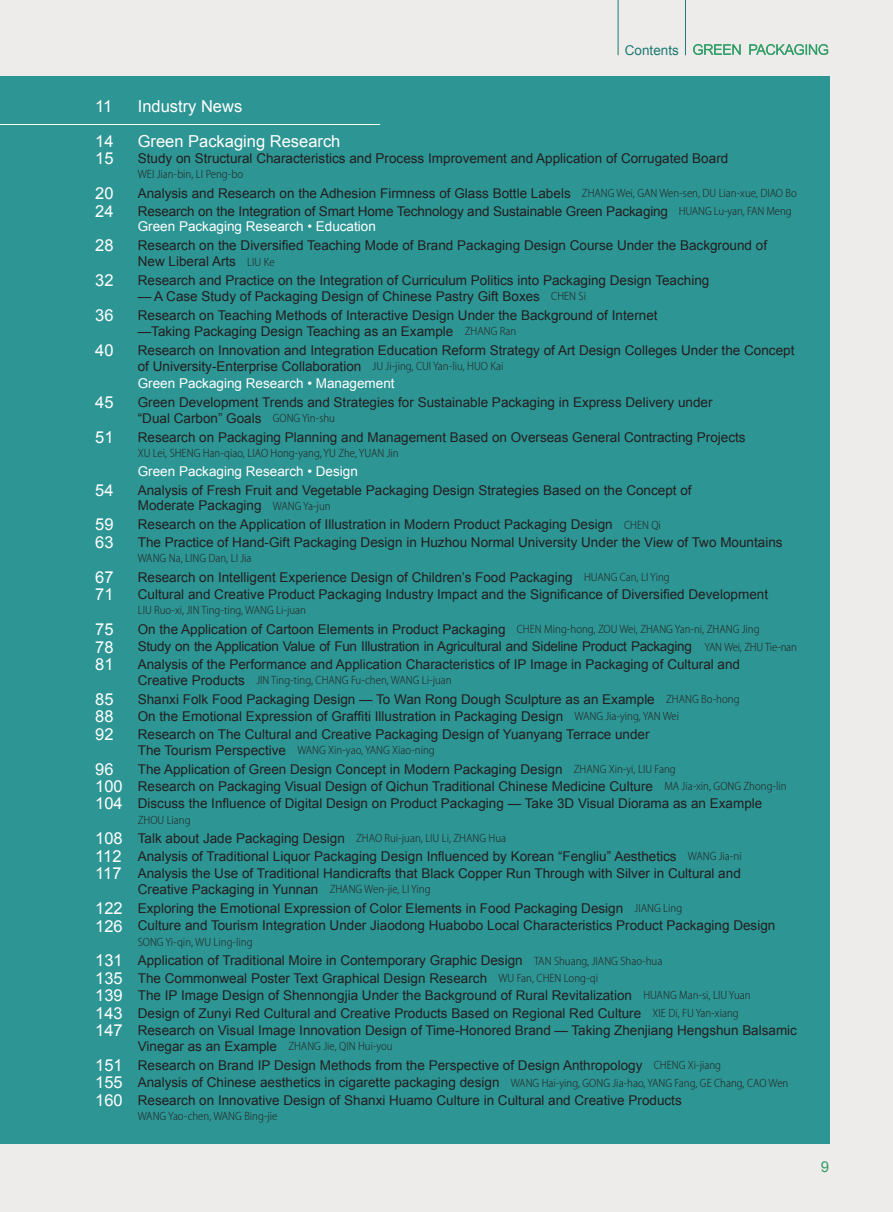
<style>
.page{position:relative;width:893px;height:1212px;background:#eeeceb}
.page>*{position:absolute;margin:0;border:0;box-sizing:border-box;transform-origin:0 0}
.t1{font:16.5px "Arial";color:#fff}
.t2{font:15px "Arial";color:#319e68}
.t3{font:13.5px/17.4px "Arial";color:#231f20}
.t4{font:13.5px "Arial";letter-spacing:-.02em;color:#231f20}
.t5{font:13.5px "Arial";color:#fff}
.t6{font:13.5px "Arial";color:#1d7972}
.t7{font:300 semi-condensed 12px "Myriad Pro";color:#231f20}
.s1{font-family:"Myriad Pro";font-weight:300;font-stretch:semi-condensed;font-size:12px}
.s2{color:#fff}
.s3{font-family:"Arial";font-weight:400;font-stretch:normal;font-size:13.5px}
.s4{font-size:16.5px;color:#fff}
</style>
<div class="page">
<svg style="left:693px;top:44px;width:135px;height:11px"></svg>
<div style="left:0;top:77px;width:829px;height:1067px;background:#2d9593"></div>
<hr style="left:0;top:124px;width:380px;height:1px;background:#fff">
<hr style="left:618px;top:0;width:1px;height:55px;background:#1d7972">
<hr style="left:685px;top:0;width:1px;height:55px;background:#1d7972">
<p class="t6" style="left:625px;top:41px;width:56px">Contents</p>
<p class="t1" style="left:95px;top:95px;width:19px">11</p>
<p class="t1" style="left:138px;top:95px;width:106px">Industry News</p>
<p class="t1" style="left:95px;top:130px;width:20px">14</p>
<p class="t1" style="left:138px;top:130px;width:204px">Green Packaging Research</p>
<p class="t1" style="left:95px;top:148px;width:20px">15</p>
<p class="t3" style="left:138px;top:150px;width:592px">Study on Structural Characteristics and Process Improvement and Application of Corrugated Board</p>
<p class="t7" style="left:138px;top:168px;width:107px">WEI Jian-bin, LI Peng-bo</p>
<p class="t1" style="left:95px;top:183px;width:20px">20</p>
<p class="t3" style="left:138px;top:185px;width:661px">Analysis and Research on the Adhesion Firmness of Glass Bottle Labels <span class="s1">ZHANG Wei, GAN Wen-sen, DU Lian-xue, DIAO Bo</span></p>
<p class="t1" style="left:95px;top:200px;width:20px">24</p>
<p class="t3" style="left:138px;top:203px;width:655px;line-height:15.9px">Research on the Integration of Smart Home Technology and Sustainable Green Packaging <span class="s1">HUANG Lu-yan, FAN Meng<br></span><span class="s2">Green Packaging Research • Education</span></p>
<p class="t1" style="left:95px;top:235px;width:20px">28</p>
<p class="t3" style="left:138px;top:238px;width:631px;line-height:15.9px">Research on the Diversified Teaching Mode of Brand Packaging Design Course Under the Background of<br>New Liberal Arts <span class="s1">LIU Ke</span></p>
<p class="t1" style="left:95px;top:270px;width:20px">32</p>
<p class="t3" style="left:138px;top:272px;width:573px">Research and Practice on the Integration of Curriculum Politics into Packaging Design Teaching</p>
<p class="t3" style="left:138px;top:288px;width:450px">— A Case Study of Packaging Design of Chinese Pastry Gift Boxes <span class="s1">CHEN Si</span></p>
<p class="t1" style="left:95px;top:305px;width:20px">36</p>
<p class="t3" style="left:138px;top:308px;width:521px;line-height:15.9px">Research on Teaching Methods of Interactive Design Under the Background of Internet —Taking Packaging Design Teaching as an Example <span class="s1">ZHANG Ran</span></p>
<p class="t1" style="left:95px;top:339px;width:20px">40</p>
<p class="t3" style="left:138px;top:342px;width:658px;line-height:15.9px">Research on Innovation and Integration Education Reform Strategy of Art Design Colleges Under the Concept of University-Enterprise Collaboration <span class="s1">JU Ji-jing, CUI Yan-liu, HUO Kai</span></p>
<p class="t5" style="left:138px;top:375px;width:258px">Green Packaging Research • Management</p>
<p class="t1" style="left:95px;top:392px;width:20px">45</p>
<p class="t3" style="left:138px;top:395px;width:576px;line-height:15.9px">Green Development Trends and Strategies for Sustainable Packaging in Express Delivery under “Dual Carbon” Goals <span class="s1">GONG Yin-shu</span></p>
<p class="t1" style="left:95px;top:427px;width:20px">51</p>
<p class="t3" style="left:138px;top:429px;width:609px">Research on Packaging Planning and Management Based on Overseas General Contracting Projects</p>
<p class="t7" style="left:138px;top:447px;width:262px">XU Lei, SHENG Han-qiao, LIAO Hong-yang, YU Zhe, YUAN Jin</p>
<p class="t5" style="left:138px;top:462px;width:222px">Green Packaging Research • Design</p>
<p class="t1" style="left:95px;top:479px;width:20px">54</p>
<p class="t3" style="left:138px;top:482px;width:555px;line-height:15.9px">Analysis of Fresh Fruit and Vegetable Packaging Design Strategies Based on the Concept of<br>Moderate Packaging <span class="s1">WANG Ya-jun</span></p>
<p class="t1" style="left:95px;top:514px;width:20px">59</p>
<p class="t3" style="left:138px;top:516px;width:525px">Research on the Application of Illustration in Modern Product Packaging Design <span class="s1">CHEN Qi</span></p>
<p class="t1" style="left:95px;top:531px;width:20px">63</p>
<p class="t3" style="left:138px;top:533px;width:646px">The Practice of Hand-Gift Packaging Design in Huzhou Normal University Under the View of Two Mountains</p>
<p class="t7" style="left:138px;top:551px;width:115px">WANG Na, LING Dan, LI Jia</p>
<p class="t1" style="left:95px;top:566px;width:20px">67</p>
<p class="t3" style="left:138px;top:568px;width:533px">Research on Intelligent Experience Design of Children’s Food Packaging <span class="s1">HUANG Can, LI Ying</span></p>
<p class="t1" style="left:95px;top:584px;width:20px">71</p>
<p class="t3" style="left:138px;top:586px;width:632px">Cultural and Creative Product Packaging Industry Impact and the Significance of Diversified Development</p>
<p class="t7" style="left:138px;top:604px;width:170px">LIU Ruo-xi, JIN Ting-ting, WANG Li-juan</p>
<p class="t1" style="left:95px;top:618px;width:20px">75</p>
<p class="t3" style="left:138px;top:621px;width:623px">On the Application of Cartoon Elements in Product Packaging <span class="s1">CHEN Ming-hong, ZOU Wei, ZHANG Yan-ni, ZHANG Jing</span></p>
<p class="t1" style="left:95px;top:636px;width:20px">78</p>
<p class="t4" style="left:138px;top:638px;width:661px">Study on the Application Value of Fun Illustration in Agricultural and Sideline Product Packaging <span class="s1">YAN Wei, ZHU Tie-nan</span></p>
<p class="t1" style="left:95px;top:653px;width:20px">81</p>
<p class="t3" style="left:138px;top:656px;width:604px">Analysis of the Performance and Application Characteristics of IP Image in Packaging of Cultural and</p>
<p class="t7" style="left:138px;top:673px;width:315px"><span class="s3">Creative Products</span> JIN Ting-ting, CHANG Fu-chen, WANG Li-juan</p>
<p class="t1" style="left:95px;top:688px;width:20px">85</p>
<p class="t3" style="left:138px;top:690px;width:603px">Shanxi Folk Food Packaging Design — To Wan Rong Dough Sculpture as an Example <span class="s1">ZHANG Bo-hong</span></p>
<p class="t1" style="left:95px;top:706px;width:20px">88</p>
<p class="t3" style="left:138px;top:708px;width:543px">On the Emotional Expression of Graffiti Illustration in Packaging Design <span class="s1">WANG Jia-ying, YAN Wei</span></p>
<p class="t1" style="left:95px;top:723px;width:20px">92</p>
<p class="t3" style="left:138px;top:725px;width:513px">Research on The Cultural and Creative Packaging Design of Yuanyang Terrace under</p>
<p class="t7" style="left:138px;top:743px;width:299px"><span class="s3">The Tourism Perspective</span> WANG Xin-yao, YANG Xiao-ning</p>
<p class="t1" style="left:95px;top:758px;width:20px">96</p>
<p class="t3" style="left:95px;top:760px;width:693px;text-indent:43px">The Application of Green Design Concept in Modern Packaging Design <span class="s1">ZHANG Xin-yi, LIU Fang<br></span><span class="s4">100</span> Research on Packaging Visual Design of Qichun Traditional Chinese Medicine Culture <span class="s1">MA Jia-xin, GONG Zhong-lin<br></span><span class="s4">104</span> Discuss the Influence of Digital Design on Product Packaging — Take 3D Visual Diorama as an Example</p>
<p class="t7" style="left:138px;top:813px;width:54px">ZHOU Liang</p>
<p class="t3" style="left:95px;top:830px;width:648px"><span class="s4">108</span> Talk about Jade Packaging Design <span class="s1">ZHAO Rui-juan, LIU Li, ZHANG Hua<br></span><span class="s4">112</span> Analysis of Traditional Liquor Packaging Design Influenced by Korean “Fengliu” Aesthetics <span class="s1">WANG Jia-ni<br></span><span class="s4">117</span> Analysis the Use of Traditional Handicrafts that Black Copper Run Through with Silver in Cultural and</p>
<p class="t3" style="left:95px;top:880px;width:588px;line-height:18.9px;text-indent:43px">Creative Packaging in Yunnan <span class="s1">ZHANG Wen-jie, LI Ying<br></span><span class="s4">122</span> Exploring the Emotional Expression of Color Elements in Food Packaging Design <span class="s1">JIANG Ling</span></p>
<p class="t3" style="left:95px;top:917px;width:682px"><span class="s4">126</span> Culture and Tourism Integration Under Jiaodong Huabobo Local Characteristics Product Packaging Design</p>
<p class="t7" style="left:138px;top:935px;width:116px">SONG Yi-qin, WU Ling-ling</p>
<p class="t3" style="left:95px;top:952px;width:703px"><span class="s4">131</span> Application of Traditional Moire in Contemporary Graphic Design <span class="s1">TAN Shuang, JIANG Shao-hua<br></span><span class="s4">135</span> The Commonweal Poster Text Graphical Design Research <span class="s1">WU Fan, CHEN Long-qi<br></span><span class="s4">139</span> The IP Image Design of Shennongjia Under the Background of Rural Revitalization <span class="s1">HUANG Man-si, LIU Yuan<br></span><span class="s4">143</span> Design of Zunyi Red Cultural and Creative Products Based on Regional Red Culture <span class="s1">XIE Di, FU Yan-xiang<br></span><span class="s4">147</span> Research on Visual Image Innovation Design of Time-Honored Brand — Taking Zhenjiang Hengshun Balsamic</p>
<p class="t7" style="left:138px;top:1040px;width:256px"><span class="s3">Vinegar as an Example</span> ZHANG Jie, QIN Hui-you</p>
<p class="t3" style="left:95px;top:1057px;width:695px"><span class="s4">151</span> Research on Brand IP Design Methods from the Perspective of Design Anthropology <span class="s1">CHENG Xi-jiang<br></span><span class="s4">155</span> Analysis of Chinese aesthetics in cigarette packaging design <span class="s1">WANG Hai-ying, GONG Jia-hao, YANG Fang, GE Chang, CAO Wen<br></span><span class="s4">160</span> Research on Innovative Design of Shanxi Huamo Culture in Cultural and Creative Products</p>
<p class="t7" style="left:138px;top:1109px;width:141px">WANG Yao-chen, WANG Bing-jie</p>
<p class="t2" style="left:821px;top:1156px;width:10px">9</p>
</div>
